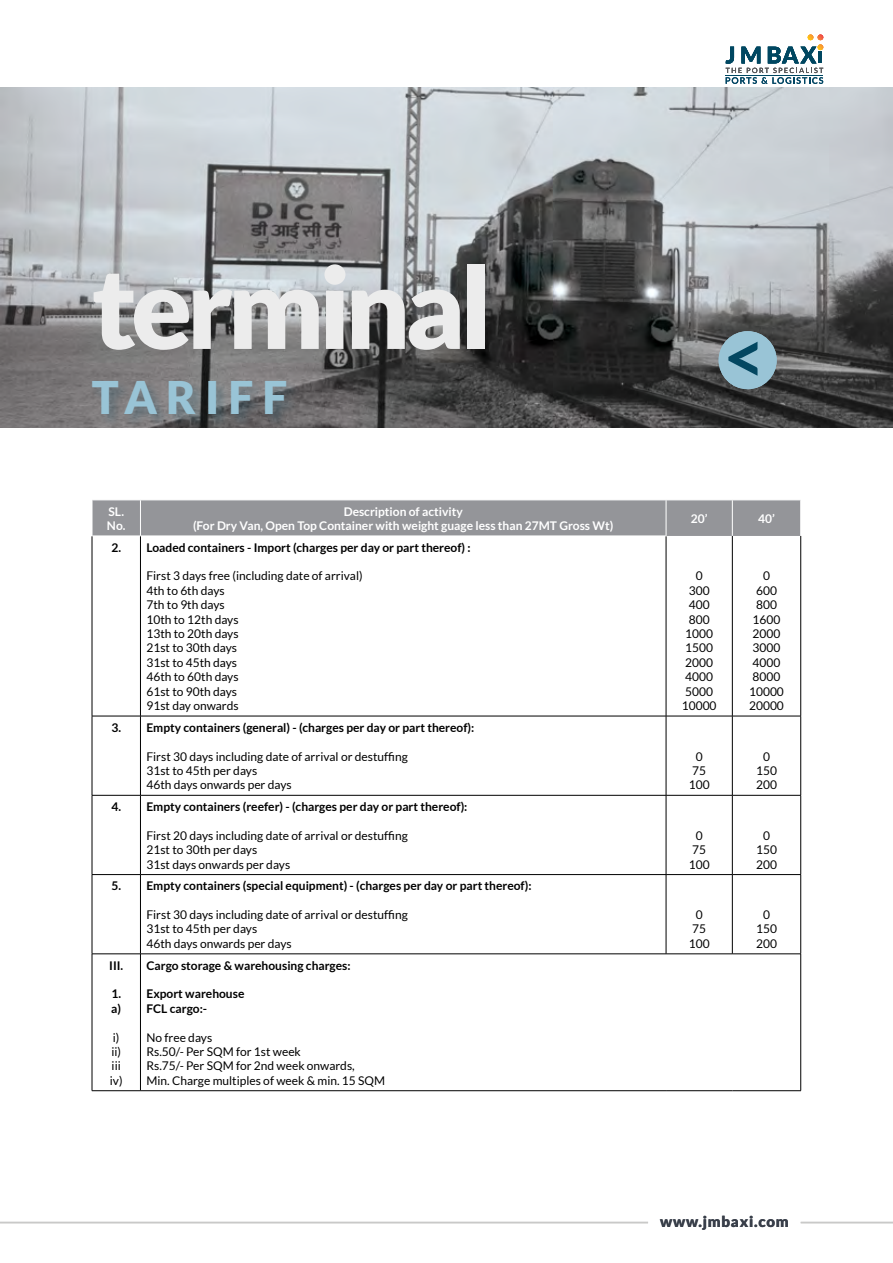
<style>
.page{position:relative;width:893px;height:1263px;background:#fff}
.page>*{position:absolute;margin:0;border:0;box-sizing:border-box;transform-origin:0 0}
.t1{font:900 112.5px "Lato";letter-spacing:-.05em;color:#ececec}
.t2{font:700 73.5px "Lato";color:#034761}
.t3{font:900 45px "Lato";letter-spacing:.2em;color:#99c4d6}
.t4{font:900 15px "Lato";letter-spacing:.05em;color:#393f4a}
.t5{font:12px/14.4px "Lato";color:#000;text-align:center}
.t6{font:700 12px/14.4px "Lato";color:#000}
.t7{font:700 12px/14.4px "Lato";color:#fff}
</style>
<div class="page">
<div style="left:93px;top:500px;width:707px;height:36px;background:#949599"></div>
<hr style="left:140px;top:500px;width:1px;height:36px;background:#fff">
<hr style="left:666px;top:500px;width:1px;height:36px;background:#fff">
<hr style="left:732px;top:500px;width:1px;height:36px;background:#fff">
<hr style="left:92px;top:536px;width:1px;height:180px;background:#000">
<hr style="left:140px;top:536px;width:1px;height:180px;background:#000">
<hr style="left:666px;top:536px;width:1px;height:180px;background:#000">
<hr style="left:732px;top:536px;width:1px;height:180px;background:#000">
<hr style="left:800px;top:536px;width:1px;height:180px;background:#000">
<hr style="left:92px;top:716px;width:48px;height:1px;background:#000">
<hr style="left:92px;top:716px;width:1px;height:79px;background:#000">
<hr style="left:140px;top:716px;width:526px;height:1px;background:#000">
<hr style="left:140px;top:716px;width:1px;height:79px;background:#000">
<hr style="left:666px;top:716px;width:66px;height:1px;background:#000">
<hr style="left:666px;top:716px;width:1px;height:79px;background:#000">
<hr style="left:732px;top:716px;width:69px;height:1px;background:#000">
<hr style="left:732px;top:716px;width:1px;height:79px;background:#000">
<hr style="left:800px;top:716px;width:1px;height:79px;background:#000">
<hr style="left:92px;top:795px;width:48px;height:1px;background:#000">
<hr style="left:92px;top:795px;width:1px;height:79px;background:#000">
<hr style="left:140px;top:795px;width:526px;height:1px;background:#000">
<hr style="left:140px;top:795px;width:1px;height:79px;background:#000">
<hr style="left:666px;top:795px;width:66px;height:1px;background:#000">
<hr style="left:666px;top:795px;width:1px;height:79px;background:#000">
<hr style="left:732px;top:795px;width:69px;height:1px;background:#000">
<hr style="left:732px;top:795px;width:1px;height:79px;background:#000">
<hr style="left:800px;top:795px;width:1px;height:79px;background:#000">
<hr style="left:92px;top:874px;width:48px;height:1px;background:#000">
<hr style="left:92px;top:875px;width:1px;height:79px;background:#000">
<hr style="left:140px;top:874px;width:526px;height:1px;background:#000">
<hr style="left:140px;top:875px;width:1px;height:79px;background:#000">
<hr style="left:666px;top:874px;width:66px;height:1px;background:#000">
<hr style="left:666px;top:875px;width:1px;height:79px;background:#000">
<hr style="left:732px;top:874px;width:69px;height:1px;background:#000">
<hr style="left:732px;top:875px;width:1px;height:79px;background:#000">
<hr style="left:800px;top:875px;width:1px;height:79px;background:#000">
<hr style="left:92px;top:953px;width:48px;height:1px;background:#000">
<hr style="left:92px;top:954px;width:1px;height:136px;background:#000">
<hr style="left:140px;top:953px;width:526px;height:1px;background:#000">
<hr style="left:140px;top:954px;width:1px;height:136px;background:#000">
<hr style="left:666px;top:953px;width:66px;height:1px;background:#000">
<hr style="left:732px;top:953px;width:69px;height:1px;background:#000">
<hr style="left:800px;top:954px;width:1px;height:136px;background:#000">
<hr style="left:92px;top:1090px;width:48px;height:1px;background:#000">
<hr style="left:140px;top:1090px;width:526px;height:1px;background:#000">
<hr style="left:666px;top:1090px;width:66px;height:1px;background:#000">
<hr style="left:732px;top:1090px;width:69px;height:1px;background:#000">
<img style="left:0;top:87px;width:893px;height:340px">
<hr style="left:801px;top:1222px;width:92px;height:1px;background:#c9c9c8">
<hr style="left:0;top:1222px;width:648px;height:1px;background:#c9c9c8">
<svg style="left:726px;top:35px;width:97px;height:49px"></svg>
<div style="left:719px;top:331px;width:58px;height:58px;background:#99c4d6;border-radius:50%"></div>
<div style="left:90px;top:381px;width:211px;height:47px;background:#034761;opacity:.25"></div>
<h1 class="t1" style="left:92px;top:242px;width:402px">terminal</h1>
<h3 class="t3" style="left:92px;top:371px;width:197px">TARIFF</h3>
<h2 class="t2" style="left:766px;top:403px;width:44px;rotate:-180deg">&gt;</h2>
<p class="t7" style="left:107px;top:504px;width:20px">SL.<br>No.</p>
<p class="t7" style="left:193px;top:504px;width:422px;text-align:center">Description of activity<br>(For Dry Van, Open Top Container with weight guage less than 27MT Gross Wt)</p>
<p class="t7" style="left:691px;top:511px;width:18px">20’</p>
<p class="t7" style="left:758px;top:511px;width:18px">40’</p>
<p class="t6" style="left:111px;top:540px;width:361px">2. Loaded containers - Import (charges per day or part thereof) :</p>
<p class="t5" style="left:146px;top:569px;width:218px;text-align:left">First 3 days free (including date of arrival)<br>4th to 6th days<br>7th to 9th days<br>10th to 12th days<br>13th to 20th days<br>21st to 30th days<br>31st to 45th days<br>46th to 60th days<br>61st to 90th days<br>91st day onwards</p>
<p class="t5" style="left:682px;top:569px;width:36px">0<br>300<br>400<br>800<br>1000<br>1500<br>2000<br>4000<br>5000<br>10000</p>
<p class="t5" style="left:749px;top:569px;width:36px">0<br>600<br>800<br>1600<br>2000<br>3000<br>4000<br>8000<br>10000<br>20000</p>
<p class="t6" style="left:111px;top:720px;width:364px">3. Empty containers (general) - (charges per day or part thereof):</p>
<p class="t5" style="left:146px;top:749px;width:263px;text-align:left">First 30 days including date of arrival or destuffing<br>31st to 45th per days<br>46th days onwards per days</p>
<p class="t5" style="left:689px;top:749px;width:22px">0<br>75<br>100</p>
<p class="t5" style="left:756px;top:749px;width:22px">0<br>150<br>200</p>
<p class="t6" style="left:111px;top:799px;width:358px">4. Empty containers (reefer) - (charges per day or part thereof):</p>
<p class="t5" style="left:146px;top:828px;width:263px;text-align:left">First 20 days including date of arrival or destuffing<br>21st to 30th per days<br>31st days onwards per days</p>
<p class="t5" style="left:689px;top:828px;width:22px">0<br>75<br>100</p>
<p class="t5" style="left:756px;top:828px;width:22px">0<br>150<br>200</p>
<p class="t6" style="left:111px;top:878px;width:422px">5. Empty containers (special equipment) - (charges per day or part thereof):</p>
<p class="t5" style="left:146px;top:907px;width:263px;text-align:left">First 30 days including date of arrival or destuffing<br>31st to 45th per days<br>46th days onwards per days</p>
<p class="t5" style="left:689px;top:907px;width:22px">0<br>75<br>100</p>
<p class="t5" style="left:756px;top:907px;width:22px">0<br>150<br>200</p>
<p class="t6" style="left:109px;top:958px;width:16px">III.</p>
<p class="t6" style="left:111px;top:986px;width:11px">1. a)</p>
<p class="t5" style="left:110px;top:1030px;width:14px;text-align:left">i) ii) iii iv)</p>
<p class="t6" style="left:146px;top:958px;width:206px">Cargo storage &amp; warehousing charges:</p>
<p class="t6" style="left:146px;top:986px;width:99px">Export warehouse<br>FCL cargo:-</p>
<p class="t5" style="left:146px;top:1030px;width:240px;text-align:left">No free days<br>Rs.50/- Per SQM for 1st week<br>Rs.75/- Per SQM for 2nd week onwards,<br>Min. Charge multiples of week &amp; min. 15 SQM</p>
<p class="t4" style="left:660px;top:1213px;width:130px">www.jmbaxi.com</p>
</div>
